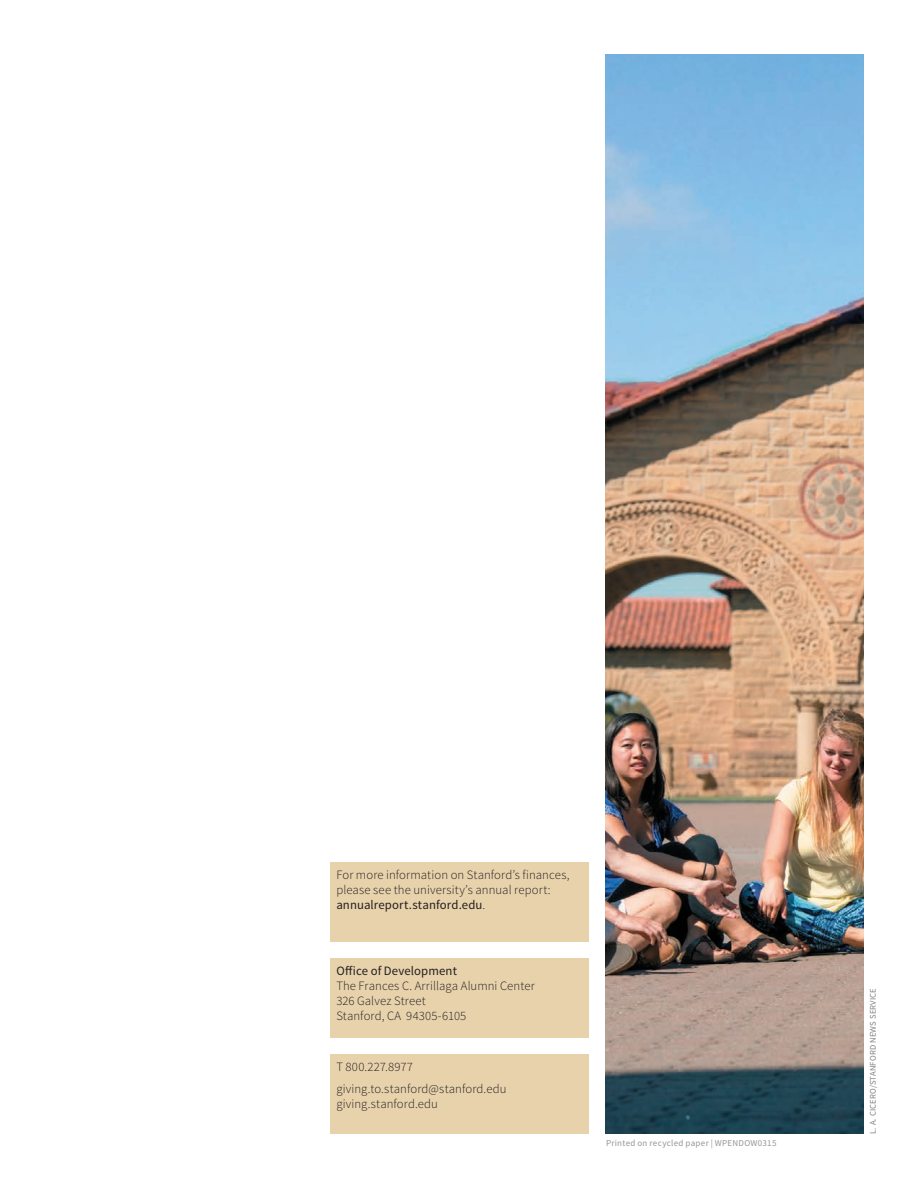
<style>
.page{position:relative;width:918px;height:1188px;background:#fff}
.page>*{position:absolute;margin:0;border:0;box-sizing:border-box;transform-origin:0 0}
.Contact_info{font:300 12.75px/15px "Source Sans Pro";letter-spacing:.005em;color:#231f20}
.Recycle_info{font:9px "Source Sans Pro";letter-spacing:.03em;color:#939598}
.t1{font:8.7px "Source Sans Pro";letter-spacing:.02em;color:#808285}
.s1{font-weight:400}
</style>
<div class="page">
<img style="left:606px;top:54px;width:258px;height:1080px">
<div style="left:330px;top:862px;width:258px;height:80px;background:#e7d2ac"></div>
<div style="left:330px;top:959px;width:258px;height:79px;background:#e7d2ac"></div>
<div style="left:330px;top:1055px;width:258px;height:79px;background:#e7d2ac"></div>
<p class="Contact_info" style="left:336px;top:867px;width:235px">For more information on Stanford’s finances, please see the university’s annual report: <span class="s1">annualreport.stanford.edu</span>.</p>
<p class="Contact_info" style="left:336px;top:963px;width:200px"><span class="s1">Office of Development<br></span>The Frances C. Arrillaga Alumni Center<br>326 Galvez Street<br>Stanford, CA 94305-6105</p>
<p class="Contact_info" style="left:336px;top:1059px;width:78px">T 800.227.8977</p>
<p class="Contact_info" style="left:336px;top:1081px;width:172px">giving.to.stanford@stanford.edu giving.stanford.edu</p>
<p class="Recycle_info" style="left:606px;top:1137px;width:172px">Printed on recycled paper | WPENDOW0315</p>
<p class="t1" style="left:868px;top:1134px;width:147px;rotate:-90deg">L. A. CICERO/STANFORD NEWS SERVICE</p>
</div>
